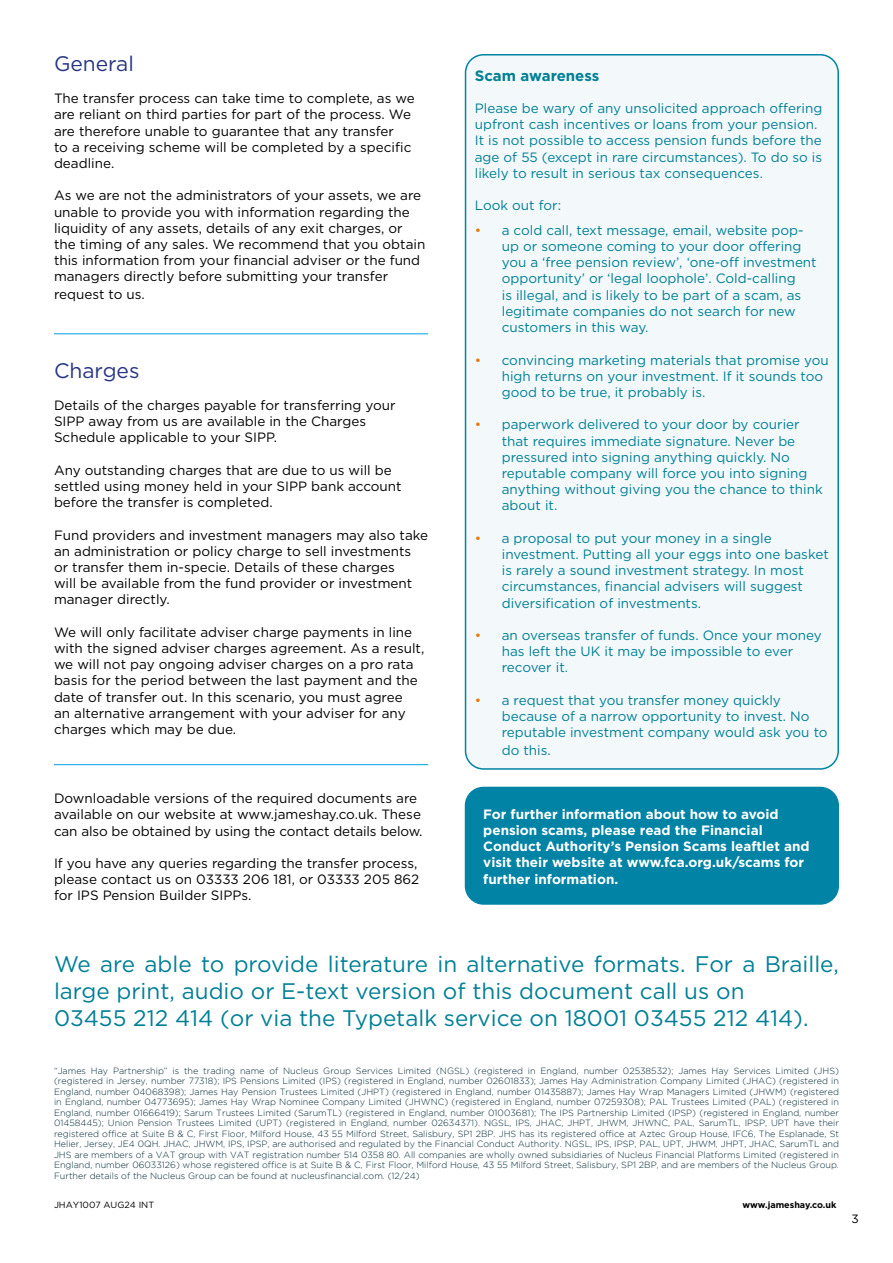
<style>
.page{position:relative;width:893px;height:1263px;background:#fff}
.page>*{position:absolute;margin:0;border:0;box-sizing:border-box;transform-origin:0 0}
.t1{font:22.5px/27px "Gotham";color:#007f95}
.t2{font:21px "Gotham";color:#283583}
.t3{font:700 15px "Gotham";color:#007f95}
.t4{font:13.5px/16.2px "Gotham";color:#000}
.t5{font:13.5px/16.2px "Gotham";color:#007f95}
.t6{font:700 13.5px/16.2px "Gotham";color:#fff}
.t7{font:12px "Gotham";color:#000}
.t8{font:300 9px/10.5px "Gotham";color:#002938;text-align:justify}
.t9{font:700 9px "Gotham";color:#000}
.s1{color:#ee7402}
</style>
<div class="page">
<div style="left:465px;top:787px;width:373px;height:117px;background:#0083a5;border-radius:18px"></div>
<div style="left:465px;top:787px;width:374px;height:118px;border:2px solid #0083a5;border-radius:18px"></div>
<div style="left:465px;top:55px;width:373px;height:714px;background:#f3f9fb;border-radius:18px"></div>
<div style="left:465px;top:54px;width:374px;height:716px;border:2px solid #0083a5;border-radius:18px"></div>
<hr style="left:54px;top:764px;width:374px;height:1px;background:#009fe3">
<hr style="left:54px;top:333px;width:374px;height:1px;background:#009fe3">
<h2 class="t2" style="left:54px;top:50px;width:81px">General</h2>
<h3 class="t4" style="left:54px;top:90px;width:362px">The transfer process can take time to complete, as we are reliant on third parties for part of the process. We are therefore unable to guarantee that any transfer<br>to a receiving scheme will be completed by a specific deadline.</h3>
<p class="t4" style="left:54px;top:187px;width:373px">As we are not the administrators of your assets, we are unable to provide you with information regarding the liquidity of any assets, details of any exit charges, or the timing of any sales. We recommend that you obtain this information from your financial adviser or the fund managers directly before submitting your transfer</p>
<h3 class="t4" style="left:54px;top:286px;width:92px">request to us.</h3>
<h2 class="t2" style="left:54px;top:357px;width:87px">Charges</h2>
<h3 class="t4" style="left:54px;top:397px;width:343px">Details of the charges payable for transferring your<br>SIPP away from us are available in the Charges<br>Schedule applicable to your SIPP.</h3>
<h3 class="t4" style="left:54px;top:462px;width:349px">Any outstanding charges that are due to us will be settled using money held in your SIPP bank account before the transfer is completed.</h3>
<h3 class="t4" style="left:54px;top:526px;width:376px">Fund providers and investment managers may also take an administration or policy charge to sell investments or transfer them in-specie. Details of these charges<br>will be available from the fund provider or investment manager directly.</h3>
<p class="t4" style="left:54px;top:624px;width:372px">We will only facilitate adviser charge payments in line with the signed adviser charges agreement. As a result, we will not pay ongoing adviser charges on a pro rata basis for the period between the last payment and the date of transfer out. In this scenario, you must agree<br>an alternative arrangement with your adviser for any charges which may be due.</p>
<h3 class="t4" style="left:54px;top:790px;width:370px">Downloadable versions of the required documents are available on our website at www.jameshay.co.uk. These can also be obtained by using the contact details below.</h3>
<h3 class="t4" style="left:54px;top:855px;width:367px">If you have any queries regarding the transfer process, please contact us on 03333 206 181, or 03333 205 862 for IPS Pension Builder SIPPs.</h3>
<h3 class="t3" style="left:475px;top:65px;width:126px">Scam awareness</h3>
<p class="t5" style="left:475px;top:100px;width:349px">Please be wary of any unsolicited approach offering upfront cash incentives or loans from your pension.<br>It is not possible to access pension funds before the age of 55 (except in rare circumstances). To do so is likely to result in serious tax consequences.</p>
<h3 class="t5" style="left:475px;top:197px;width:88px">Look out for:</h3>
<p class="t5" style="left:502px;top:222px;width:316px;text-indent:-27px"><span class="s1">•</span> a cold call, text message, email, website pop&shy;up or someone coming to your door offering you a ‘free pension review’, ‘one-off investment opportunity’ or ‘legal loophole’. Cold-calling<br>is illegal, and is likely to be part of a scam, as legitimate companies do not search for new customers in this way.</p>
<h3 class="t5" style="left:502px;top:351px;width:329px;text-indent:-27px"><span class="s1">•</span> convincing marketing materials that promise you high returns on your investment. If it sounds too good to be true, it probably is.</h3>
<p class="t5" style="left:502px;top:416px;width:322px;text-indent:-27px"><span class="s1">•</span> paperwork delivered to your door by courier that requires immediate signature. Never be pressured into signing anything quickly. No reputable company will force you into signing anything without giving you the chance to think about it.</p>
<h3 class="t5" style="left:502px;top:529px;width:328px;text-indent:-27px"><span class="s1">•</span> a proposal to put your money in a single investment. Putting all your eggs into one basket is rarely a sound investment strategy. In most circumstances, financial advisers will suggest diversification of investments.</h3>
<h3 class="t5" style="left:502px;top:627px;width:321px;text-indent:-27px"><span class="s1">•</span> an overseas transfer of funds. Once your money has left the UK it may be impossible to ever recover it.</h3>
<h3 class="t5" style="left:502px;top:691px;width:327px;text-indent:-27px"><span class="s1">•</span> a request that you transfer money quickly because of a narrow opportunity to invest. No reputable investment company would ask you to</h3>
<h3 class="t5" style="left:502px;top:742px;width:51px">do this.</h3>
<h3 class="t6" style="left:483px;top:806px;width:328px">For further information about how to avoid pension scams, please read the Financial Conduct Authority’s Pension Scams leaftlet and visit their website at www.fca.org.uk/scams for further information.</h3>
<h1 class="t1" style="left:54px;top:950px;width:786px">We are able to provide literature in alternative formats. For a Braille, large print, audio or E-text version of this document call us on<br>03455 212 414 (or via the Typetalk service on 18001 03455 212 414).</h1>
<p class="t8" style="left:54px;top:1065px;width:786px">“James Hay Partnership” is the trading name of Nucleus Group Services Limited (NGSL) (registered in England, number 02538532); James Hay Services Limited (JHS) (registered in Jersey, number 77318); IPS Pensions Limited (IPS) (registered in England, number 02601833); James Hay Administration Company Limited (JHAC) (registered in England, number 04068398); James Hay Pension Trustees Limited (JHPT) (registered in England, number 01435887); James Hay Wrap Managers Limited (JHWM) (registered in England, number 04773695); James Hay Wrap Nominee Company Limited (JHWNC) (registered in England, number 07259308); PAL Trustees Limited (PAL) (registered in England, number 01666419); Sarum Trustees Limited (SarumTL) (registered in England, number 01003681); The IPS Partnership Limited (IPSP) (registered in England, number 01458445); Union Pension Trustees Limited (UPT) (registered in England, number 02634371). NGSL, IPS, JHAC, JHPT, JHWM, JHWNC, PAL, SarumTL, IPSP, UPT have their registered office at Suite B &amp; C, First Floor, Milford House, 43 55 Milford Street, Salisbury, SP1 2BP. JHS has its registered office at Aztec Group House, IFC6, The Esplanade, St Helier, Jersey, JE4 0QH. JHAC, JHWM, IPS, IPSP, are authorised and regulated by the Financial Conduct Authority. NGSL, IPS, IPSP, PAL, UPT, JHWM, JHPT, JHAC, SarumTL and JHS are members of a VAT group with VAT registration number 514 0358 80. All companies are wholly owned subsidiaries of Nucleus Financial Platforms Limited (registered in England, number 06033126) whose registered office is at Suite B &amp; C, First Floor, Milford House, 43 55 Milford Street, Salisbury, SP1 2BP, and are members of the Nucleus Group.<br>Further details of the Nucleus Group can be found at nucleusfinancial.com. (12/24)</p>
<p class="t9" style="left:742px;top:1198px;width:95px">www.jameshay.co.uk</p>
<h3 class="t7" style="left:851px;top:1211px;width:9px">3</h3>
</div>
